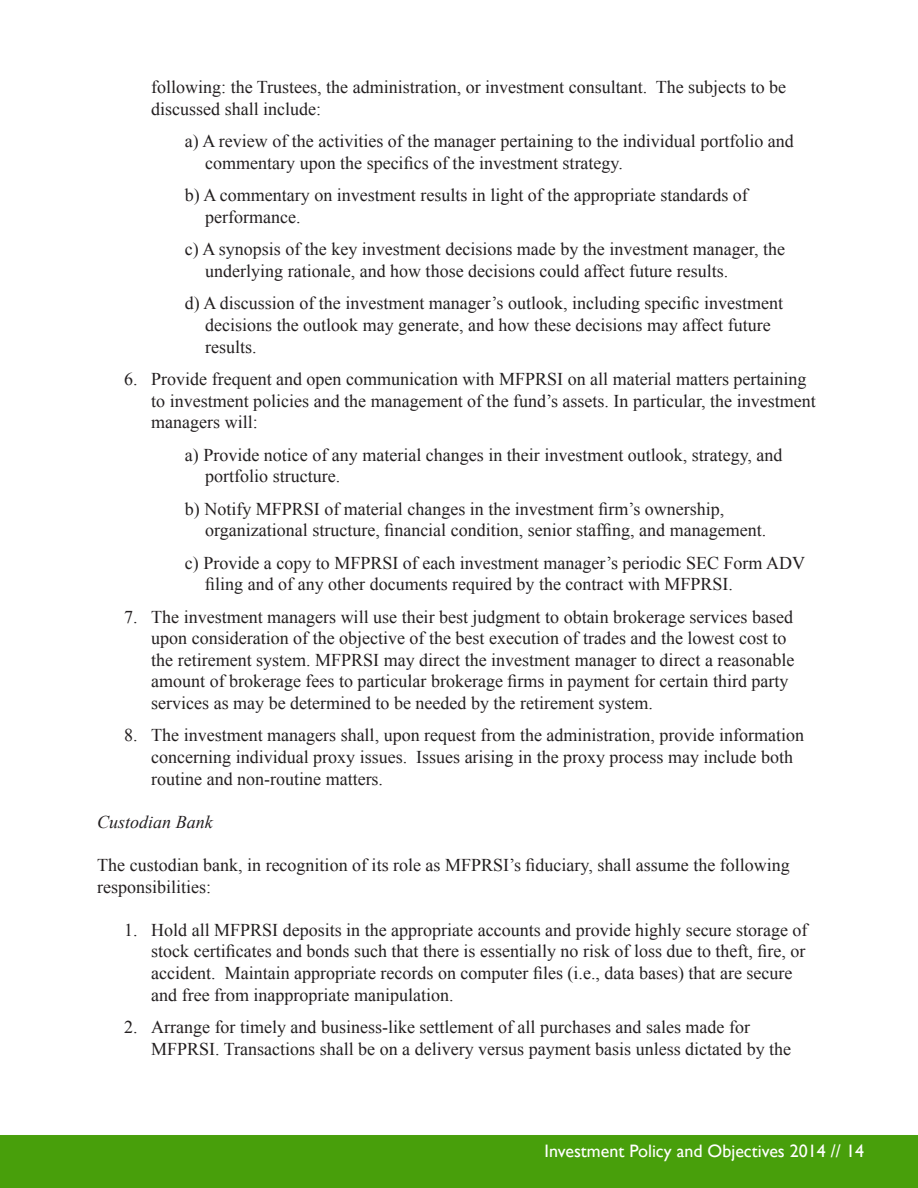
<style>
.page{position:relative;width:918px;height:1188px;background:#fff}
.page>*{position:absolute;margin:0;border:0;box-sizing:border-box;transform-origin:0 0}
.t1{font:18px/21.6px "Times New Roman";color:#231f20}
.t2{font:18px "Gill Sans";color:#fff}
.t3{font:italic 18px "Times New Roman";color:#231f20}
</style>
<div class="page">
<div style="left:0;top:1135px;width:918px;height:53px;background:#489f0b"></div>
<p class="t1" style="left:151px;top:76px;width:637px">following: the Trustees, the administration, or investment consultant. The subjects to be discussed shall include:</p>
<p class="t1" style="left:205px;top:130px;width:590px;text-indent:-20px">a) A review of the activities of the manager pertaining to the individual portfolio and commentary upon the specifics of the investment strategy.</p>
<p class="t1" style="left:205px;top:184px;width:544px;text-indent:-20px">b) A commentary on investment results in light of the appropriate standards of performance.</p>
<p class="t1" style="left:205px;top:238px;width:581px;text-indent:-20px">c) A synopsis of the key investment decisions made by the investment manager, the underlying rationale, and how those decisions could affect future results.</p>
<p class="t1" style="left:205px;top:292px;width:579px;text-indent:-20px">d) A discussion of the investment manager’s outlook, including specific investment decisions the outlook may generate, and how these decisions may affect future results.</p>
<p class="t1" style="left:151px;top:368px;width:666px;text-indent:-27px">6. Provide frequent and open communication with MFPRSI on all material matters pertaining to investment policies and the management of the fund’s assets. In particular, the investment managers will:</p>
<p class="t1" style="left:205px;top:444px;width:579px;text-indent:-20px">a) Provide notice of any material changes in their investment outlook, strategy, and portfolio structure.</p>
<p class="t1" style="left:205px;top:498px;width:563px;text-indent:-20px">b) Notify MFPRSI of material changes in the investment firm’s ownership, organizational structure, financial condition, senior staffing, and management.</p>
<p class="t1" style="left:205px;top:552px;width:601px;text-indent:-20px">c) Provide a copy to MFPRSI of each investment manager’s periodic SEC Form ADV filing and of any other documents required by the contract with MFPRSI.</p>
<p class="t1" style="left:151px;top:606px;width:645px;text-indent:-27px">7. The investment managers will use their best judgment to obtain brokerage services based upon consideration of the objective of the best execution of trades and the lowest cost to the retirement system. MFPRSI may direct the investment manager to direct a reasonable amount of brokerage fees to particular brokerage firms in payment for certain third party services as may be determined to be needed by the retirement system.</p>
<p class="t1" style="left:151px;top:724px;width:654px;text-indent:-27px">8. The investment managers shall, upon request from the administration, provide information concerning individual proxy issues. Issues arising in the proxy process may include both routine and non-routine matters.</p>
<p class="t3" style="left:97px;top:809px;width:117px">Custodian Bank</p>
<p class="t1" style="left:97px;top:854px;width:694px">The custodian bank, in recognition of its role as MFPRSI’s fiduciary, shall assume the following responsibilities:</p>
<p class="t1" style="left:151px;top:919px;width:658px;text-indent:-27px">1. Hold all MFPRSI deposits in the appropriate accounts and provide highly secure storage of stock certificates and bonds such that there is essentially no risk of loss due to theft, fire, or accident. Maintain appropriate records on computer files (i.e., data bases) that are secure and free from inappropriate manipulation.</p>
<p class="t1" style="left:151px;top:1016px;width:641px;text-indent:-27px">2. Arrange for timely and business-like settlement of all purchases and sales made for<br>MFPRSI. Transactions shall be on a delivery versus payment basis unless dictated by the</p>
<p class="t2" style="left:545px;top:1140px;width:321px">Investment Policy and Objectives 2014 // 14</p>
</div>
